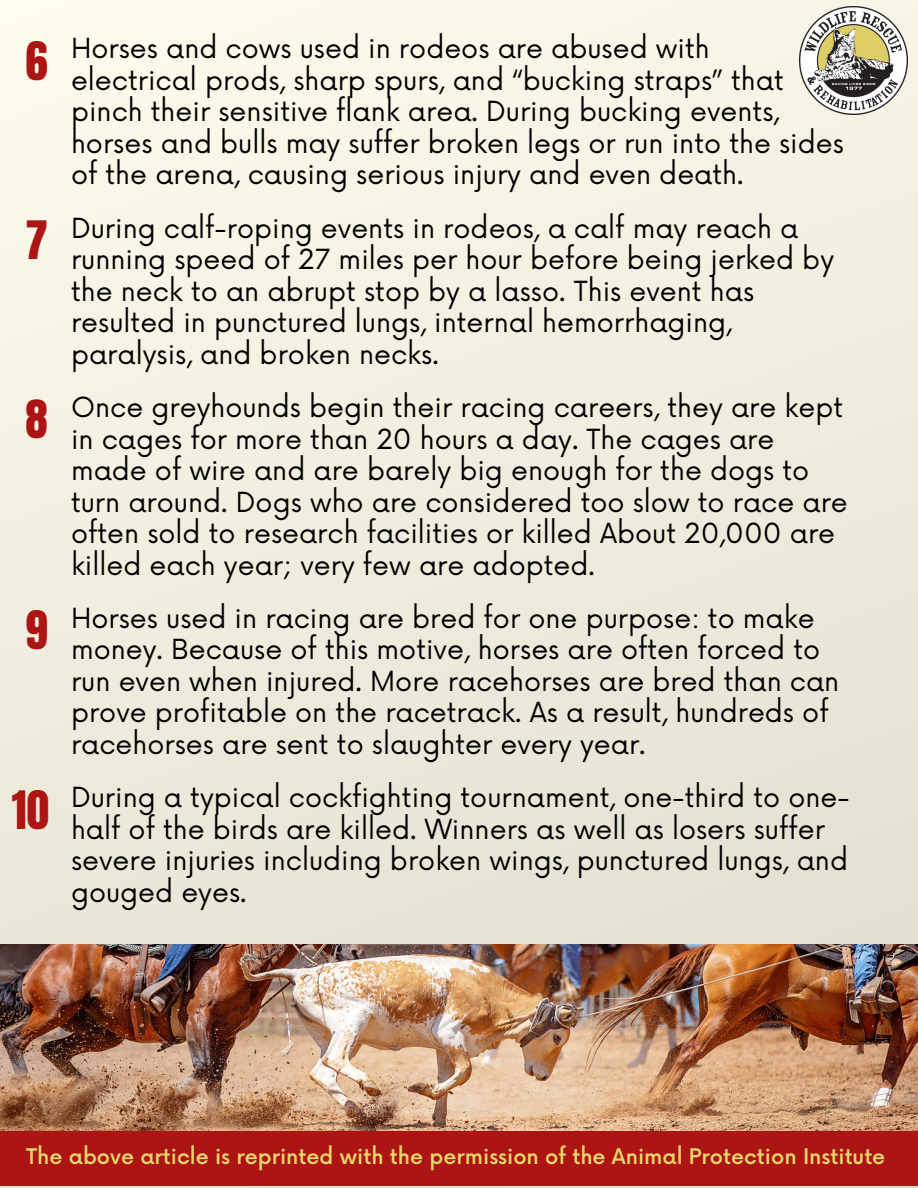
<style>
.page{position:relative;width:918px;height:1188px;background:#fff}
.page>*{position:absolute;margin:0;border:0;box-sizing:border-box;transform-origin:0 0}
.t1{font:45px "Anton";color:#ad1414}
.t2{font:27px/31.5px "Now";color:#000}
.t3{font:500 21px "Now";color:#e6d76b}
</style>
<div class="page">
<img style="left:0;top:0;width:918px;height:1188px">
<img style="left:799px;top:7px;width:108px;height:108px">
<img style="left:0;top:944px;width:918px;height:187px">
<div style="left:0;top:1131px;width:918px;height:54px;background:#ad1414"></div>
<h1 class="t1" style="left:25px;top:28px;width:24px">6</h1>
<h1 class="t1" style="left:25px;top:208px;width:24px">7</h1>
<h1 class="t1" style="left:25px;top:387px;width:24px">8</h1>
<h1 class="t1" style="left:25px;top:598px;width:24px">9</h1>
<h1 class="t1" style="left:12px;top:777px;width:39px">10</h1>
<p class="t2" style="left:71px;top:34px;width:774px">Horses and cows used in rodeos are abused with<br>electrical prods, sharp spurs, and “bucking straps” that pinch their sensitive flank area. During bucking events, horses and bulls may suffer broken legs or run into the sides of the arena, causing serious injury and even death.</p>
<p class="t2" style="left:71px;top:214px;width:765px">During calf-roping events in rodeos, a calf may reach a running speed of 27 miles per hour before being jerked by the neck to an abrupt stop by a lasso. This event has resulted in punctured lungs, internal hemorrhaging, paralysis, and broken necks.</p>
<p class="t2" style="left:71px;top:393px;width:778px">Once greyhounds begin their racing careers, they are kept in cages for more than 20 hours a day. The cages are made of wire and are barely big enough for the dogs to turn around. Dogs who are considered too slow to race are often sold to research facilities or killed About 20,000 are killed each year; very few are adopted.</p>
<p class="t2" style="left:71px;top:604px;width:770px">Horses used in racing are bred for one purpose: to make money. Because of this motive, horses are often forced to run even when injured. More racehorses are bred than can prove profitable on the racetrack. As a result, hundreds of racehorses are sent to slaughter every year.</p>
<p class="t2" style="left:71px;top:783px;width:780px">During a typical cockfighting tournament, one-third to one&shy;half of the birds are killed. Winners as well as losers suffer severe injuries including broken wings, punctured lungs, and gouged eyes.</p>
<p class="t3" style="left:26px;top:1145px;width:861px">The above article is reprinted with the permission of the Animal Protection Institute</p>
</div>
